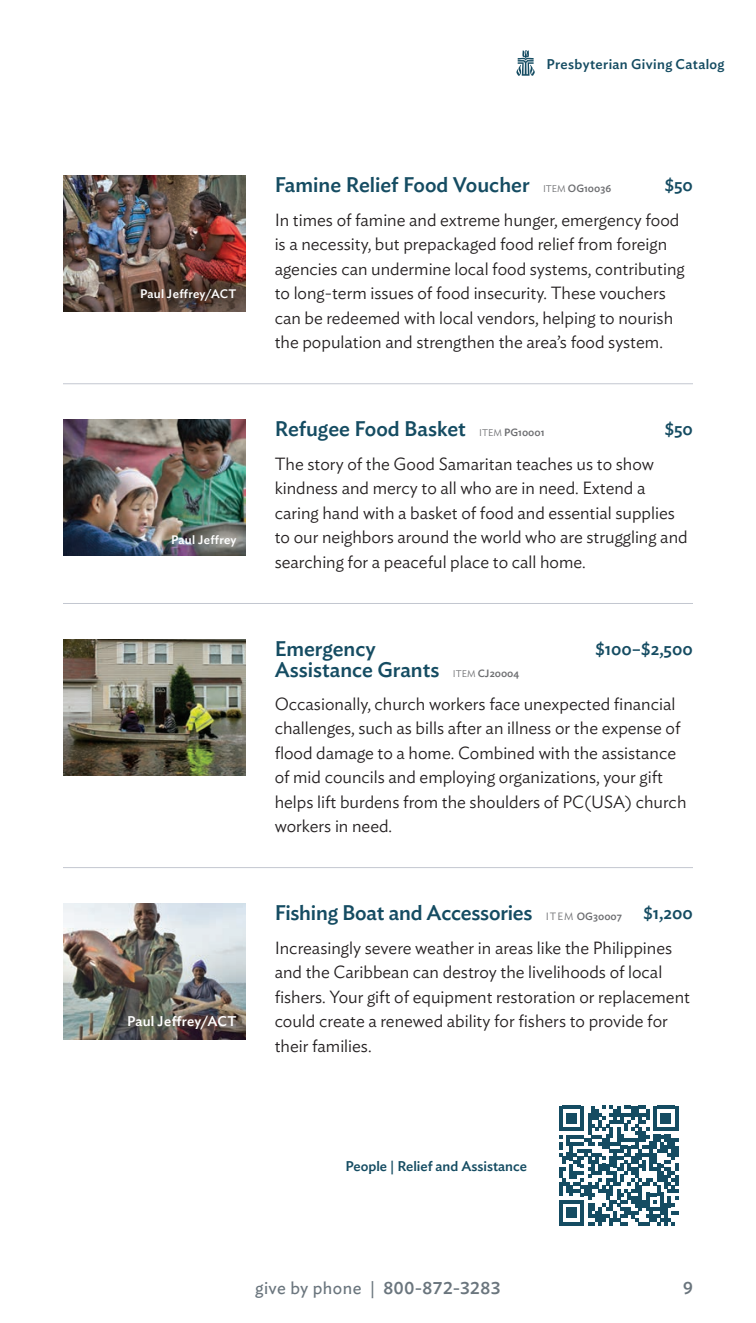
<style>
.page{position:relative;width:756px;height:1323px;background:#fff}
.page>*{position:absolute;margin:0;border:0;box-sizing:border-box;transform-origin:0 0}
.t1{font:500 21px/21px "Ideal Sans";color:#154c62}
.t2{font:300 17.5px/24.5px "Ideal Sans";color:#231f20}
.t3{font:17.5px "Ideal Sans";letter-spacing:.025em;color:#6a757d}
.t4{font:500 17.5px "Ideal Sans";color:#154c62}
.t5{font:500 17.5px "Ideal Sans";color:#6a757d}
.t6{font:500 14px "Ideal Sans";letter-spacing:.01em;color:#154c62}
.Photo_Credit{font:500 14px "Ideal Sans";letter-spacing:.02em;color:#fff}
.Photo_Credit-2{font:500 12.25px "Ideal Sans";letter-spacing:.02em;color:#fff}
.s1{font-weight:300;font-size:9.62px;color:#6c6d70}
.s2{font-size:10.5px;color:#6c6d70}
.s3{font-weight:300;font-size:10.5px;color:#6c6d70}
.s4{font-weight:500}
</style>
<div class="page">
<svg style="left:516px;top:50px;width:19px;height:26px"></svg>
<img style="left:63px;top:175px;width:182px;height:136px">
<img style="left:63px;top:419px;width:182px;height:136px">
<img style="left:63px;top:639px;width:182px;height:136px">
<hr style="left:63px;top:383px;width:630px;height:1px;background:#c3c7d0">
<hr style="left:63px;top:603px;width:630px;height:1px;background:#c3c7d0">
<hr style="left:63px;top:867px;width:630px;height:1px;background:#c3c7d0">
<svg style="left:559px;top:1106px;width:119px;height:119px"></svg>
<img style="left:63px;top:903px;width:182px;height:136px">
<p class="t6" style="left:547px;top:53px;width:179px">Presbyterian Giving Catalog</p>
<p class="Photo_Credit-2" style="left:140px;top:284px;width:98px">Paul Jeffrey/ACT</p>
<p class="Photo_Credit-2" style="left:171px;top:530px;width:67px">Paul Jeffrey</p>
<p class="Photo_Credit" style="left:127px;top:1010px;width:111px">Paul Jeffrey/ACT</p>
<p class="t1" style="left:275px;top:173px;width:338px">Famine Relief Food Voucher <span class="s1">ITEM</span> <span class="s2">OG10036</span></p>
<p class="t4" style="left:665px;top:171px;width:30px">$50</p>
<p class="t2" style="left:275px;top:206px;width:412px">In times of famine and extreme hunger, emergency food is a necessity, but prepackaged food relief from foreign agencies can undermine local food systems, contributing to long-term issues of food insecurity. These vouchers can be redeemed with local vendors, helping to nourish the population and strengthen the area’s food system.</p>
<p class="t1" style="left:275px;top:417px;width:271px">Refugee Food Basket <span class="s1">ITEM</span> <span class="s2">PG10001</span></p>
<p class="t4" style="left:665px;top:416px;width:30px">$50</p>
<p class="t2" style="left:275px;top:450px;width:415px">The story of the Good Samaritan teaches us to show kindness and mercy to all who are in need. Extend a caring hand with a basket of food and essential supplies to our neighbors around the world who are struggling and searching for a peaceful place to call home.</p>
<p class="t1" style="left:275px;top:636px;width:246px">Emergency<br>Assistance Grants <span class="s1">ITEM</span> <span class="s2">CJ20004</span></p>
<p class="t4" style="left:596px;top:635px;width:99px">$100–$2,500</p>
<p class="t2" style="left:275px;top:690px;width:413px">Occasionally, church workers face unexpected financial challenges, such as bills after an illness or the expense of flood damage to a home. Combined with the assistance of mid councils and employing organizations, your gift helps lift burdens from the shoulders of PC(USA) church workers in need.</p>
<p class="t1" style="left:275px;top:901px;width:349px">Fishing Boat and Accessories <span class="s3">ITEM</span> <span class="s2">OG30007</span></p>
<p class="t4" style="left:644px;top:899px;width:51px">$1,200</p>
<p class="t2" style="left:275px;top:934px;width:417px">Increasingly severe weather in areas like the Philippines and the Caribbean can destroy the livelihoods of local fishers. Your gift of equipment restoration or replacement could create a renewed ability for fishers to provide for their families.</p>
<p class="t6" style="left:346px;top:1156px;width:183px">People | Relief and Assistance</p>
<p class="t3" style="left:255px;top:1274px;width:247px">give by phone | <span class="s4">800-872-3283</span></p>
<p class="t5" style="left:683px;top:1274px;width:11px">9</p>
</div>
